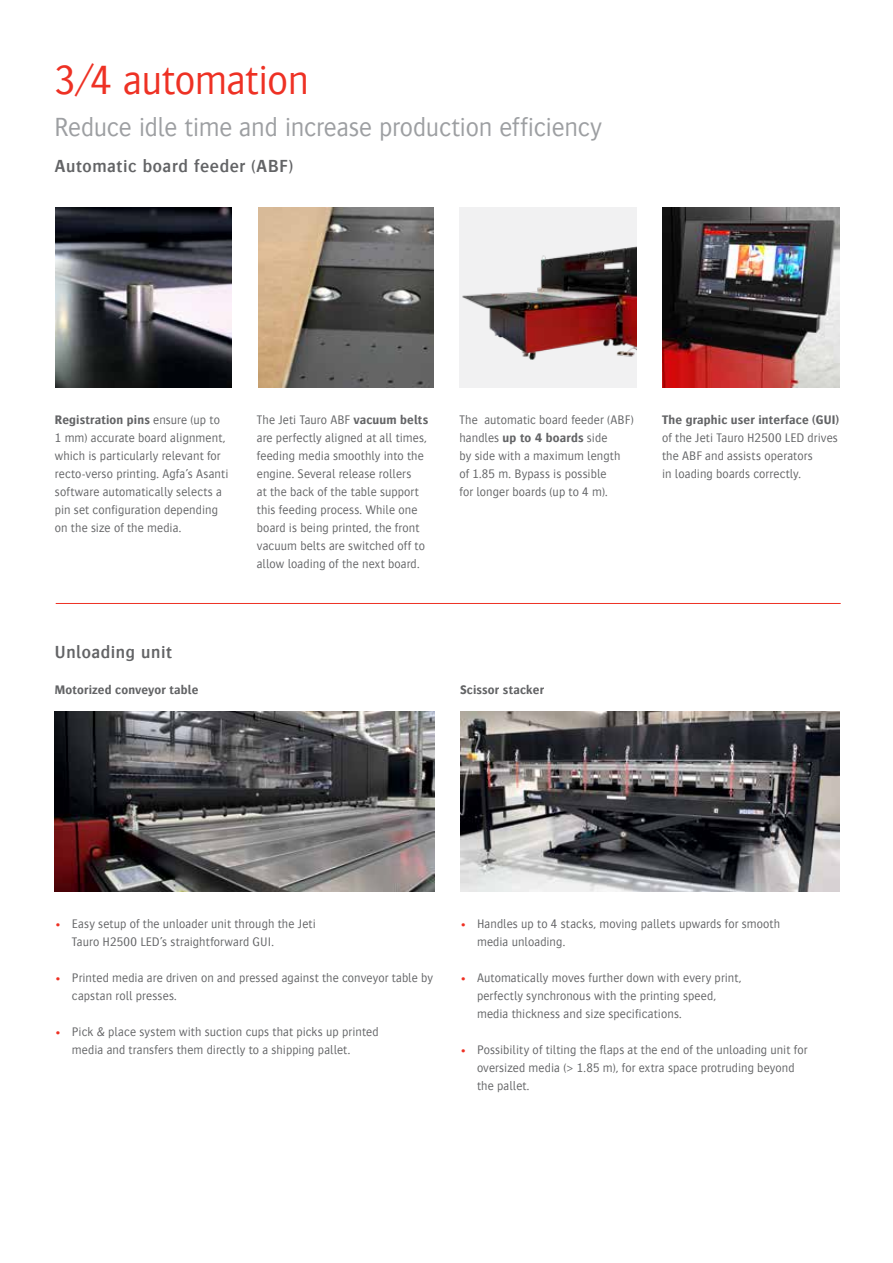
<style>
.page{position:relative;width:893px;height:1263px;background:#fff}
.page>*{position:absolute;margin:0;border:0;box-sizing:border-box;transform-origin:0 0}
.t1{font:300 42px "Bosis For Agfa";letter-spacing:-.01em;color:#ee3124}
.t2{font:300 27px "Bosis For Agfa";letter-spacing:-.01em;color:#9d9fa2}
.t3{font:600 18px "Bosis For Agfa";letter-spacing:.035em;color:#636466}
.t4{font:300 12.75px/18px "Bosis For Agfa";letter-spacing:.01em;color:#636466}
.t5{font:700 12.75px "Bosis For Agfa";letter-spacing:.01em;color:#636466}
.s1{font-weight:700}
.s2{color:#ee3124}
</style>
<div class="page">
<img style="left:56px;top:208px;width:175px;height:180px">
<img style="left:258px;top:208px;width:176px;height:180px">
<img style="left:459px;top:208px;width:178px;height:180px">
<img style="left:662px;top:208px;width:177px;height:180px">
<hr style="left:56px;top:603px;width:785px;height:1px;background:#ee3124">
<img style="left:460px;top:712px;width:380px;height:180px">
<img style="left:55px;top:712px;width:380px;height:180px">
<h1 class="t1" style="left:54px;top:58px;width:256px">3/4 automation</h1>
<h2 class="t2" style="left:54px;top:113px;width:549px">Reduce idle time and increase production efficiency</h2>
<h3 class="t3" style="left:55px;top:156px;width:240px">Automatic board feeder (ABF)</h3>
<p class="t4" style="left:55px;top:410px;width:175px"><span class="s1">Registration pins</span> ensure (up to<br>1 mm) accurate board alignment, which is particularly relevant for recto-verso printing. Agfa’s Asanti software automatically selects a pin set configuration depending on the size of the media.</p>
<p class="t4" style="left:257px;top:410px;width:173px">The Jeti Tauro ABF <span class="s1">vacuum belts </span>are perfectly aligned at all times, feeding media smoothly into the engine. Several release rollers<br>at the back of the table support this feeding process. While one board is being printed, the front vacuum belts are switched off to allow loading of the next board.</p>
<p class="t4" style="left:459px;top:410px;width:176px">The automatic board feeder (ABF) handles <span class="s1">up to 4 boards</span> side<br>by side with a maximum length<br>of 1.85 m. Bypass is possible<br>for longer boards (up to 4 m).</p>
<p class="t5" style="left:662px;top:413px;width:179px">The graphic user interface (GUI)</p>
<p class="t4" style="left:662px;top:428px;width:177px">of the Jeti Tauro H2500 LED drives the ABF and assists operators<br>in loading boards correctly.</p>
<h3 class="t3" style="left:55px;top:642px;width:119px">Unloading unit</h3>
<p class="t5" style="left:55px;top:682px;width:145px">Motorized conveyor table</p>
<p class="t5" style="left:460px;top:682px;width:86px">Scissor stacker</p>
<p class="t4" style="left:72px;top:914px;width:245px;text-indent:-17px"><span class="s2">•</span> Easy setup of the unloader unit through the Jeti<br>Tauro H2500 LED’s straightforward GUI.</p>
<p class="t4" style="left:72px;top:968px;width:363px;text-indent:-17px"><span class="s2">•</span> Printed media are driven on and pressed against the conveyor table by capstan roll presses.</p>
<p class="t4" style="left:72px;top:1022px;width:308px;text-indent:-17px"><span class="s2">•</span> Pick &amp; place system with suction cups that picks up printed media and transfers them directly to a shipping pallet.</p>
<p class="t4" style="left:477px;top:914px;width:305px;text-indent:-17px"><span class="s2">•</span> Handles up to 4 stacks, moving pallets upwards for smooth media unloading.</p>
<p class="t4" style="left:477px;top:968px;width:266px;text-indent:-17px"><span class="s2">•</span> Automatically moves further down with every print, perfectly synchronous with the printing speed, media thickness and size specifications.</p>
<p class="t4" style="left:477px;top:1040px;width:332px;text-indent:-17px"><span class="s2">•</span> Possibility of tilting the flaps at the end of the unloading unit for oversized media (&gt; 1.85 m), for extra space protruding beyond the pallet.</p>
</div>
